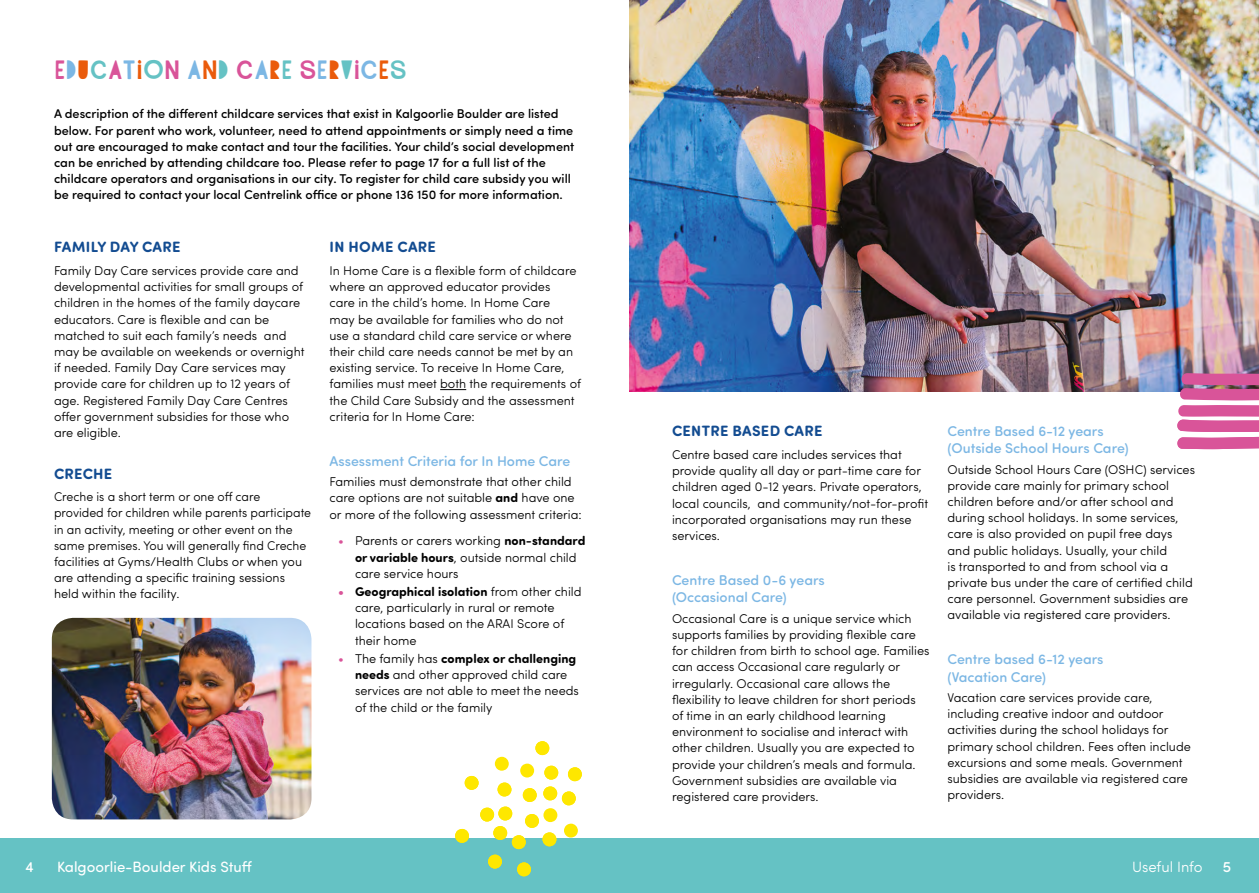
<style>
.page{position:relative;width:1259px;height:893px;background:#fff}
.page>*{position:absolute;margin:0;border:0;box-sizing:border-box;transform-origin:0 0}
.t1{font:33px "Highflier";color:#d95499}
.t2{font:700 15px "Sofia Pro Soft";letter-spacing:.02em;color:#134c91}
.t3{font:15px "Sofia Pro Soft";color:#fff}
.t4{font:300 15px "Sofia Pro Soft";color:#fff}
.t5{font:500 15px "Sofia Pro Soft";color:#fff}
.t6{font:500 14.25px/17.2px "Sofia Pro Soft";color:#7cb7e4}
.t7{font:300 12.75px/16.2px "Sofia Pro Soft";color:#000}
.t8{font:500 12.75px/16.2px "Sofia Pro Soft";color:#000}
.s1{color:#7cb7e4}
.s2{color:#ea5b0b}
.s3{color:#65c2c4}
.s4{font-weight:700}
.s5{color:#d95499}
.s6{font-weight:700;color:#d95499}
</style>
<div class="page">
<div style="left:0;top:839px;width:629px;height:54px;background:#65c2c4"></div>
<div style="left:629px;top:839px;width:630px;height:54px;background:#65c2c4"></div>
<svg style="left:440px;top:389px;width:26px;height:1px"></svg>
<img style="left:52px;top:618px;width:259px;height:201px">
<img style="left:629px;top:0;width:630px;height:391px">
<svg style="left:517px;top:862px;width:14px;height:14px"></svg>
<svg style="left:488px;top:855px;width:14px;height:13px"></svg>
<svg style="left:455px;top:741px;width:127px;height:108px"></svg>
<svg style="left:1177px;top:373px;width:82px;height:76px"></svg>
<h1 class="t1" style="left:54px;top:54px;width:354px">E<span class="s1">D</span><span class="s2">U</span><span class="s3">C</span>A<span class="s1">T</span><span class="s2">I</span><span class="s3">O</span>N <span class="s1">A</span><span class="s2">N</span><span class="s3">D</span> C<span class="s1">A</span><span class="s2">R</span><span class="s3">E</span> S<span class="s1">E</span><span class="s2">R</span><span class="s3">V</span>I<span class="s1">C</span><span class="s2">E</span><span class="s3">S</span></h1>
<p class="t8" style="left:54px;top:105px;width:522px">A description of the different childcare services that exist in Kalgoorlie Boulder are listed below. For parent who work, volunteer, need to attend appointments or simply need a time out are encouraged to make contact and tour the facilities. Your child’s social development can be enriched by attending childcare too. Please refer to page 17 for a full list of the childcare operators and organisations in our city. To register for child care subsidy you will be required to contact your local Centrelink office or phone 136 150 for more information.</p>
<p class="t2" style="left:54px;top:236px;width:128px">FAMILY DAY CARE</p>
<p class="t7" style="left:54px;top:262px;width:252px">Family Day Care services provide care and developmental activities for small groups of children in the homes of the family daycare educators. Care is flexible and can be matched to suit each family’s needs and may be available on weekends or overnight if needed. Family Day Care services may provide care for children up to 12 years of age. Registered Family Day Care Centres offer government subsidies for those who are eligible.</p>
<p class="t2" style="left:54px;top:462px;width:60px">CRECHE</p>
<p class="t7" style="left:54px;top:488px;width:258px">Creche is a short term or one off care provided for children while parents participate in an activity, meeting or other event on the same premises. You will generally find Creche facilities at Gyms/Health Clubs or when you are attending a specific training sessions held within the facility.</p>
<p class="t2" style="left:330px;top:236px;width:108px">IN HOME CARE</p>
<p class="t7" style="left:329px;top:262px;width:253px">In Home Care is a flexible form of childcare where an approved educator provides<br>care in the child’s home. In Home Care<br>may be available for families who do not use a standard child care service or where their child care needs cannot be met by an existing service. To receive In Home Care, families must meet both the requirements of the Child Care Subsidy and the assessment criteria for In Home Care:</p>
<p class="t6" style="left:329px;top:451px;width:242px">Assessment Criteria for In Home Care</p>
<p class="t7" style="left:329px;top:473px;width:254px">Families must demonstrate that other child care options are not suitable <span class="s4">and</span> have one or more of the following assessment criteria:</p>
<p class="t7" style="left:355px;top:532px;width:232px;text-indent:-17px"><span class="s5">•</span> Parents or carers working <span class="s4">non-standard or variable hours</span>, outside normal child care service hours</p>
<p class="t7" style="left:355px;top:583px;width:228px;text-indent:-17px"><span class="s6">•</span> <span class="s4">Geographical isolation</span> from other child care, particularly in rural or remote locations based on the ARAI Score of their home</p>
<p class="t7" style="left:355px;top:650px;width:225px;text-indent:-17px"><span class="s5">•</span> The family has <span class="s4">complex or challenging needs</span> and other approved child care services are not able to meet the needs of the child or the family</p>
<p class="t2" style="left:672px;top:420px;width:152px">CENTRE BASED CARE</p>
<p class="t7" style="left:672px;top:446px;width:258px">Centre based care includes services that provide quality all day or part-time care for children aged 0-12 years. Private operators, local councils, and community/not-for-profit incorporated organisations may run these services.</p>
<p class="t6" style="left:672px;top:570px;width:154px">Centre Based 0-6 years (Occasional Care)</p>
<p class="t7" style="left:672px;top:609px;width:259px">Occasional Care is a unique service which supports families by providing flexible care for children from birth to school age. Families can access Occasional care regularly or irregularly. Occasional care allows the flexibility to leave children for short periods of time in an early childhood learning environment to socialise and interact with other children. Usually you are expected to provide your children’s meals and formula.<br>Government subsidies are available via registered care providers.</p>
<p class="t6" style="left:947px;top:421px;width:183px">Centre Based 6-12 years (Outside School Hours Care)</p>
<p class="t7" style="left:947px;top:460px;width:249px">Outside School Hours Care (OSHC) services provide care mainly for primary school children before and/or after school and during school holidays. In some services, care is also provided on pupil free days and public holidays. Usually, your child<br>is transported to and from school via a private bus under the care of certified child care personnel. Government subsidies are available via registered care providers.</p>
<p class="t6" style="left:947px;top:650px;width:158px">Centre based 6-12 years (Vacation Care)</p>
<p class="t7" style="left:947px;top:689px;width:245px">Vacation care services provide care, including creative indoor and outdoor activities during the school holidays for primary school children. Fees often include excursions and some meals. Government subsidies are available via registered care providers.</p>
<p class="t5" style="left:26px;top:855px;width:10px">4</p>
<p class="t3" style="left:57px;top:856px;width:197px">Kalgoorlie-Boulder Kids Stuff</p>
<p class="t4" style="left:1132px;top:856px;width:72px">Useful Info</p>
<p class="t5" style="left:1222px;top:855px;width:10px">5</p>
</div>
